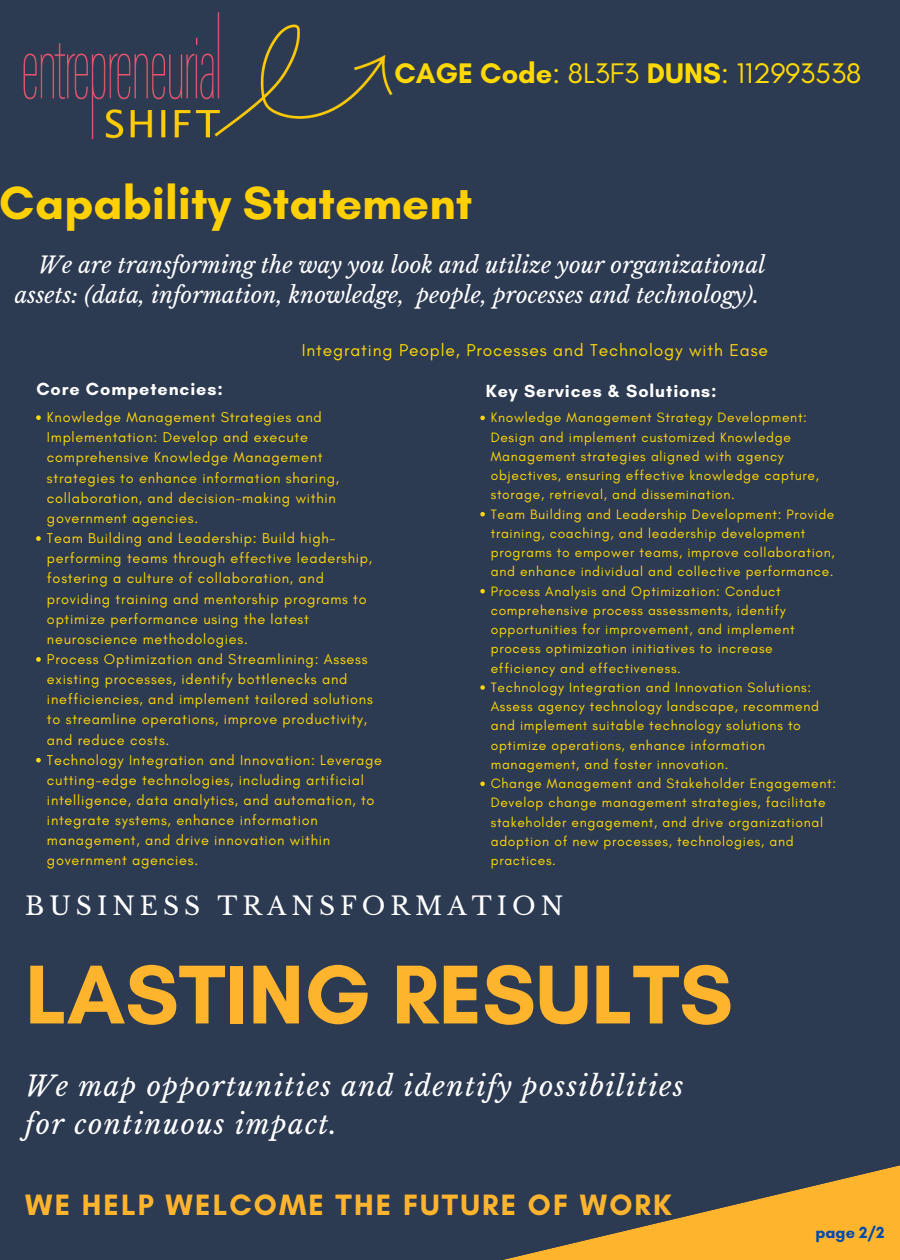
<style>
.page{position:relative;width:900px;height:1260px;background:#2c3a52}
.page>*{position:absolute;margin:0;border:0;box-sizing:border-box;transform-origin:0 0}
.t1{font:700 85px "Glacial Indifference";color:#ffb42d}
.t2{font:700 47.5px "Glacial Indifference";color:#ffd104}
.t3{font:700 30px "Glacial Indifference";letter-spacing:.07em;color:#ffb42d}
.t4{font:28.75px "Glacial Indifference";color:#ffd904}
.t5{font:italic 27.5px/37.5px "Libre Baskerville";letter-spacing:.05em;color:#fff}
.t6{font:25px "Libre Baskerville";letter-spacing:.2em;color:#fff}
.t7{font:italic 22.5px/30px "Libre Baskerville";color:#fff;text-align:right}
.t8{font:700 18px "Glacial Indifference";letter-spacing:.05em;color:#fff}
.t9{font:17.5px "Glacial Indifference";letter-spacing:.05em;color:#ffd904}
.t10{font:700 16.25px "Glacial Indifference";color:#004aad}
.t11{font:14.5px/20.2px "Glacial Indifference";letter-spacing:.05em;color:#ffd904}
.t12{font:13.75px/19.2px "Glacial Indifference";letter-spacing:.05em;color:#ffd904}
.s1{font-weight:700}
</style>
<div class="page">
<svg style="left:503px;top:1165px;width:397px;height:95px"></svg>
<img style="left:23px;top:13px;width:370px;height:125px">
<svg style="left:36px;top:415px;width:5px;height:5px"></svg>
<svg style="left:36px;top:536px;width:5px;height:5px"></svg>
<svg style="left:36px;top:657px;width:5px;height:5px"></svg>
<svg style="left:36px;top:758px;width:5px;height:5px"></svg>
<svg style="left:480px;top:416px;width:5px;height:4px"></svg>
<svg style="left:480px;top:512px;width:5px;height:4px"></svg>
<svg style="left:480px;top:589px;width:5px;height:4px"></svg>
<svg style="left:480px;top:685px;width:5px;height:5px"></svg>
<svg style="left:480px;top:782px;width:5px;height:4px"></svg>
<p class="t4" style="left:394px;top:55px;width:468px"><span class="s1">CAGE Code</span>: 8L3F3 <span class="s1">DUNS</span>: 112993538</p>
<p class="t2" style="left:0;top:174px;width:474px">Capability Statement</p>
<p class="t7" style="left:15px;top:250px;width:752px">We are transforming the way you look and utilize your organizational assets: (data, information, knowledge, people, processes and technology).</p>
<p class="t9" style="left:302px;top:339px;width:468px">Integrating People, Processes and Technology with Ease</p>
<p class="t8" style="left:36px;top:378px;width:188px">Core Competencies:</p>
<p class="t8" style="left:486px;top:380px;width:232px">Key Services &amp; Solutions:</p>
<p class="t11" style="left:47px;top:407px;width:294px">Knowledge Management Strategies and Implementation: Develop and execute comprehensive Knowledge Management strategies to enhance information sharing, collaboration, and decision-making within government agencies.</p>
<p class="t11" style="left:47px;top:528px;width:327px">Team Building and Leadership: Build high&shy;performing teams through effective leadership, fostering a culture of collaboration, and providing training and mentorship programs to optimize performance using the latest neuroscience methodologies.</p>
<p class="t11" style="left:47px;top:649px;width:327px">Process Optimization and Streamlining: Assess existing processes, identify bottlenecks and inefficiencies, and implement tailored solutions to streamline operations, improve productivity, and reduce costs.</p>
<p class="t11" style="left:47px;top:750px;width:337px">Technology Integration and Innovation: Leverage cutting-edge technologies, including artificial intelligence, data analytics, and automation, to integrate systems, enhance information management, and drive innovation within government agencies.</p>
<p class="t12" style="left:491px;top:408px;width:330px">Knowledge Management Strategy Development:<br>Design and implement customized Knowledge Management strategies aligned with agency objectives, ensuring effective knowledge capture, storage, retrieval, and dissemination.</p>
<p class="t12" style="left:491px;top:504px;width:346px">Team Building and Leadership Development: Provide training, coaching, and leadership development programs to empower teams, improve collaboration, and enhance individual and collective performance.</p>
<p class="t12" style="left:491px;top:581px;width:305px">Process Analysis and Optimization: Conduct comprehensive process assessments, identify opportunities for improvement, and implement process optimization initiatives to increase efficiency and effectiveness.</p>
<p class="t12" style="left:491px;top:677px;width:330px">Technology Integration and Innovation Solutions:<br>Assess agency technology landscape, recommend and implement suitable technology solutions to optimize operations, enhance information management, and foster innovation.</p>
<p class="t12" style="left:491px;top:774px;width:347px">Change Management and Stakeholder Engagement:<br>Develop change management strategies, facilitate stakeholder engagement, and drive organizational adoption of new processes, technologies, and practices.</p>
<p class="t6" style="left:25px;top:891px;width:540px">BUSINESS TRANSFORMATION</p>
<p class="t1" style="left:25px;top:943px;width:709px">LASTING RESULTS</p>
<p class="t5" style="left:25px;top:1068px;width:660px">We map opportunities and identify possibilities for continuous impact.</p>
<p class="t3" style="left:25px;top:1187px;width:648px">WE HELP WELCOME THE FUTURE OF WORK</p>
<p class="t10" style="left:816px;top:1223px;width:71px">page 2/2</p>
</div>
